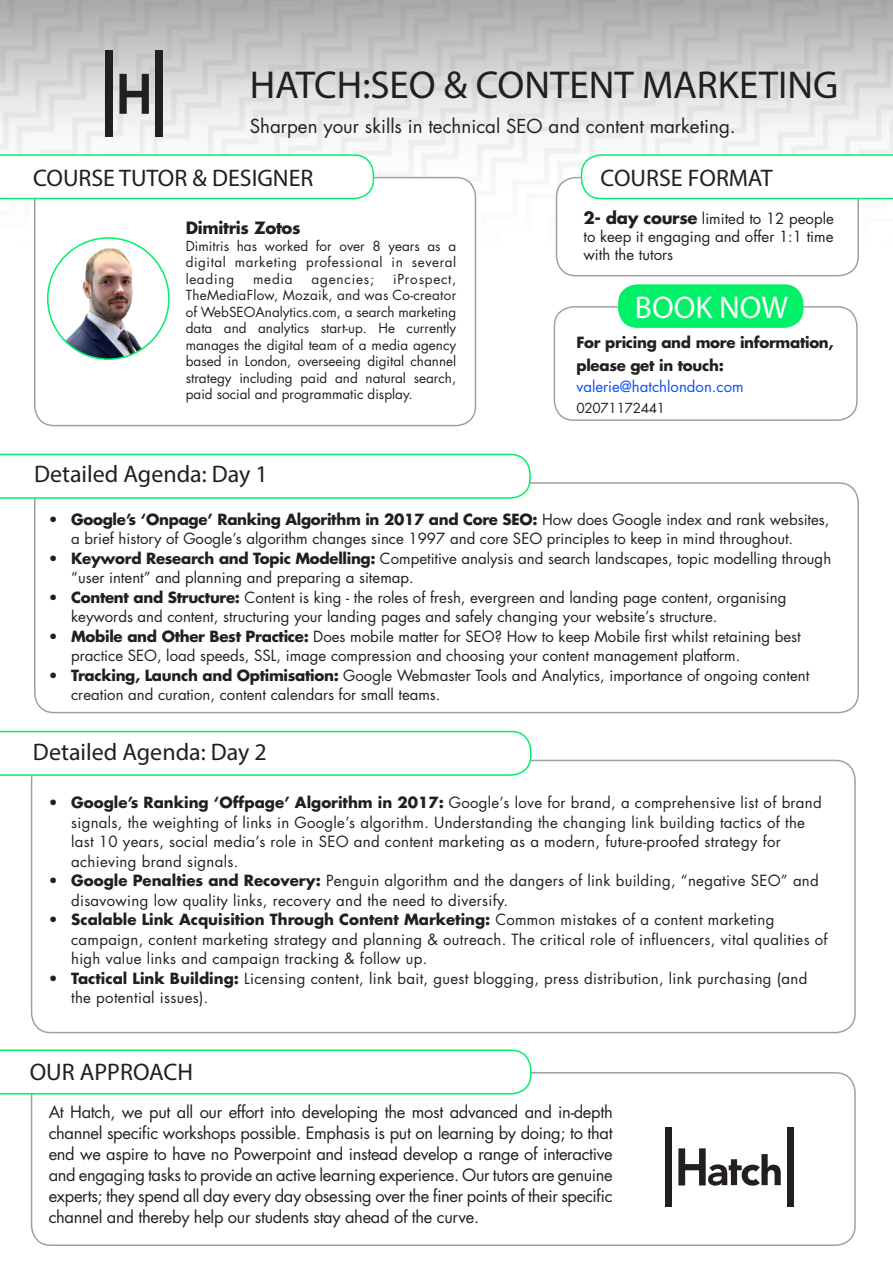
<style>
.page{position:relative;width:893px;height:1263px;background:#fff}
.page>*{position:absolute;margin:0;border:0;box-sizing:border-box;transform-origin:0 0}
.t1{font:39px "Myriad Pro";color:#231f20}
.t2{font:31.5px "Myriad Pro";color:#fff}
.t3{font:24px "Myriad Pro";color:#231f20}
.t4{font:18.75px "Futura Std";color:#231f20}
.t5{font:16.5px/21px "Futura Std";letter-spacing:-.02em;color:#231f20;text-align:justify}
.t6{font:700 16.5px "Futura Std";letter-spacing:-.02em;color:#231f20}
.t7{font:15px/19.5px "Futura Std";color:#231f20}
.t8{font:15px/19.5px "Futura Std";letter-spacing:.02em;color:#231f20}
.t9{font:700 15px/22.8px "Futura Std";letter-spacing:-.02em;color:#231f20}
.t10{font:15px "Futura Std";color:#0950f9}
.t11{font:13.5px/16.5px "Futura Std";color:#231f20;text-align:justify}
.t12{font:13.5px "Futura Std";letter-spacing:-.02em;color:#231f20}
.t13{font:13.5px "Futura Std";letter-spacing:.06em;color:#231f20}
.s1{font-weight:700;font-size:16.5px}
.s2{font-weight:700}
</style>
<div class="page">
<img style="left:0;top:0;width:893px;height:246px">
<div style="left:34px;top:482px;width:825px;height:231px;border:2px solid #a0a0a0;border-radius:20px"></div>
<div style="left:31px;top:760px;width:825px;height:273px;border:2px solid #a0a0a0;border-radius:20px"></div>
<div style="left:31px;top:1072px;width:825px;height:174px;border:2px solid #a0a0a0;border-radius:20px"></div>
<svg style="left:0;top:454px;width:531px;height:45px"></svg>
<svg style="left:0;top:731px;width:531px;height:45px"></svg>
<svg style="left:0;top:1049px;width:531px;height:45px"></svg>
<div style="left:665px;top:1127px;width:7px;height:80px;background:#231f20"></div>
<div style="left:787px;top:1127px;width:7px;height:80px;background:#231f20"></div>
<svg style="left:678px;top:1148px;width:103px;height:38px"></svg>
<div style="left:35px;top:178px;width:440px;height:248px;background:#fff;border-radius:20px"></div>
<div style="left:34px;top:177px;width:442px;height:249px;border:2px solid #a0a0a0;border-radius:20px"></div>
<div style="left:556px;top:178px;width:302px;height:98px;background:#fff;border-radius:20px"></div>
<div style="left:556px;top:177px;width:303px;height:99px;border:2px solid #a0a0a0;border-radius:20px"></div>
<div style="left:554px;top:306px;width:304px;height:115px;border:2px solid #a0a0a0;border-radius:20px"></div>
<svg style="left:0;top:154px;width:374px;height:45px"></svg>
<svg style="left:581px;top:154px;width:312px;height:45px"></svg>
<div style="left:618px;top:284px;width:185px;height:44px;background:#02f067;border-radius:20px"></div>
<img style="left:48px;top:238px;width:121px;height:121px;border-radius:61px">
<div style="left:47px;top:237px;width:123px;height:123px;border:2px solid #02f067;border-radius:50%"></div>
<svg style="left:119px;top:74px;width:30px;height:40px"></svg>
<div style="left:106px;top:51px;width:7px;height:86px;background:#231f20"></div>
<div style="left:155px;top:51px;width:7px;height:86px;background:#231f20"></div>
<p class="t1" style="left:250px;top:61px;width:590px">HATCH:SEO &amp; CONTENT MARKETING</p>
<p class="t4" style="left:250px;top:114px;width:487px">Sharpen your skills in technical SEO and content marketing.</p>
<p class="t3" style="left:33px;top:163px;width:282px">COURSE TUTOR &amp; DESIGNER</p>
<p class="t3" style="left:601px;top:163px;width:174px">COURSE FORMAT</p>
<p class="t6" style="left:186px;top:217px;width:116px">Dimitris Zotos</p>
<p class="t11" style="left:186px;top:238px;width:272px">Dimitris has worked for over 8 years as a digital marketing professional in several leading</p>
<p class="t11" style="left:253px;top:271px;width:41px">media</p>
<p class="t13" style="left:311px;top:270px;width:64px">agencies;</p>
<p class="t11" style="left:186px;top:271px;width:272px;text-indent:207px">iProspect, TheMediaFlow, Mozaik, and was Co-creator of WebSEOAnalytics.com, a search marketing data and analytics start-up. He currently manages the digital team of a media agency based in London, overseeing digital channel strategy including paid and natural search, paid social and programmatic display.</p>
<p class="t3" style="left:34px;top:459px;width:235px">Detailed Agenda: Day 1</p>
<p class="t7" style="left:583px;top:209px;width:252px"><span class="s1">2- day course</span> limited to 12 people</p>
<p class="t7" style="left:583px;top:227px;width:252px">to keep it engaging and offer 1:1 time</p>
<p class="t7" style="left:583px;top:245px;width:91px">with the tutors</p>
<p class="t2" style="left:635px;top:288px;width:155px">BOOK NOW</p>
<p class="t9" style="left:576px;top:331px;width:259px">For pricing and more information, please get in touch:</p>
<p class="t10" style="left:576px;top:376px;width:169px">valerie@hatchlondon.com</p>
<p class="t12" style="left:576px;top:399px;width:90px">02071172441</p>
<p class="t7" style="left:71px;top:509px;width:760px;text-indent:-22px">• <span class="s2">Google’s ‘Onpage’ Ranking Algorithm in 2017 and Core SEO:</span> How does Google index and rank websites, a brief history of Google’s algorithm changes since 1997 and core SEO principles to keep in mind throughout.</p>
<p class="t7" style="left:71px;top:548px;width:762px;text-indent:-22px">• <span class="s2">Keyword Research and Topic Modelling:</span> Competitive analysis and search landscapes, topic modelling through “user intent” and planning and preparing a sitemap.</p>
<p class="t7" style="left:71px;top:587px;width:717px;text-indent:-22px">• <span class="s2">Content and Structure:</span> Content is king - the roles of fresh, evergreen and landing page content, organising keywords and content, structuring your landing pages and safely changing your website’s structure.</p>
<p class="t7" style="left:71px;top:626px;width:731px;text-indent:-22px">• <span class="s2">Mobile and Other Best Practice:</span> Does mobile matter for SEO? How to keep Mobile first whilst retaining best practice SEO, load speeds, SSL, image compression and choosing your content management platform.</p>
<p class="t7" style="left:71px;top:665px;width:740px;text-indent:-22px">• <span class="s2">Tracking, Launch and Optimisation:</span> Google Webmaster Tools and Analytics, importance of ongoing content creation and curation, content calendars for small teams.</p>
<p class="t3" style="left:33px;top:737px;width:235px">Detailed Agenda: Day 2</p>
<p class="t8" style="left:71px;top:793px;width:752px;text-indent:-22px">• <span class="s2">Google’s Ranking ‘Offpage’ Algorithm in 2017:</span> Google’s love for brand, a comprehensive list of brand signals, the weighting of links in Google’s algorithm. Understanding the changing link building tactics of the last 10 years, social media’s role in SEO and content marketing as a modern, future-proofed strategy for achieving brand signals.</p>
<p class="t8" style="left:71px;top:871px;width:749px;text-indent:-22px">• <span class="s2">Google Penalties and Recovery:</span> Penguin algorithm and the dangers of link building, “negative SEO” and disavowing low quality links, recovery and the need to diversify.</p>
<p class="t8" style="left:71px;top:910px;width:758px;text-indent:-22px">• <span class="s2">Scalable Link Acquisition Through Content Marketing:</span> Common mistakes of a content marketing campaign, content marketing strategy and planning &amp; outreach. The critical role of influencers, vital qualities of high value links and campaign tracking &amp; follow up.</p>
<p class="t8" style="left:71px;top:968px;width:738px;text-indent:-22px">• <span class="s2">Tactical Link Building:</span> Licensing content, link bait, guest blogging, press distribution, link purchasing (and the potential issues).</p>
<p class="t3" style="left:30px;top:1057px;width:165px">OUR APPROACH</p>
<p class="t5" style="left:49px;top:1101px;width:566px">At Hatch, we put all our effort into developing the most advanced and in-depth channel specific workshops possible. Emphasis is put on learning by doing; to that end we aspire to have no Powerpoint and instead develop a range of interactive and engaging tasks to provide an active learning experience. Our tutors are genuine experts; they spend all day every day obsessing over the finer points of their specific channel and thereby help our students stay ahead of the curve.</p>
</div>
